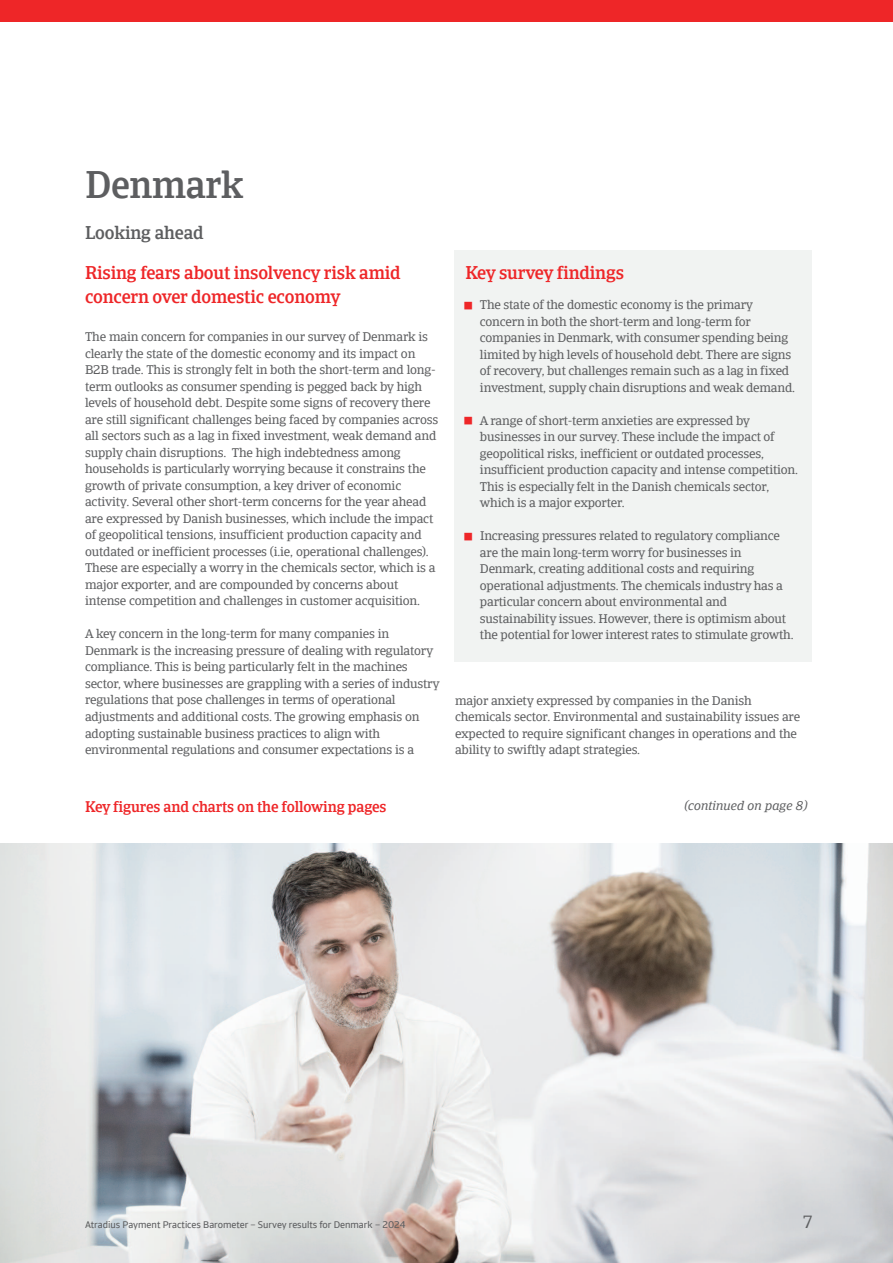
<style>
.page{position:relative;width:893px;height:1263px;background:#fff}
.page>*{position:absolute;margin:0;border:0;box-sizing:border-box;transform-origin:0 0}
.t1{font:500 37.5px "Catalana";letter-spacing:-.01em;color:#5d5e60}
.t2{font:500 18px/24px "Catalana";letter-spacing:-.01em;color:#ee2628}
.t3{font:500 18px "Catalana";letter-spacing:-.01em;color:#5d5e60}
.t4{font:18px "Catalana";color:#5d5e60}
.t5{font:500 15px "Catalana";letter-spacing:-.01em;color:#ee2628}
.t6{font:12.75px/16.5px "Catalana";letter-spacing:-.015em;color:#5d5e60}
.t7{font:italic 12.75px "Catalana";color:#5d5e60}
.t8{font:9.75px "Catalana Sans";color:#5d5e60}
.s1{font-family:"Menlo";font-weight:700;font-style:italic;color:#ee2628}
</style>
<div class="page">
<div style="left:0;top:0;width:893px;height:21px;background:#ee2628"></div>
<img style="left:0;top:844px;width:893px;height:419px">
<div style="left:455px;top:250px;width:357px;height:412px;background:#f1f3f2"></div>
<h1 class="t1" style="left:85px;top:161px;width:160px">Denmark</h1>
<h2 class="t3" style="left:85px;top:221px;width:120px">Looking ahead</h2>
<h2 class="t2" style="left:85px;top:261px;width:317px">Rising fears about insolvency risk amid concern over domestic economy</h2>
<h2 class="t2" style="left:465px;top:261px;width:160px">Key survey findings</h2>
<p class="t6" style="left:480px;top:297px;width:317px;text-indent:-16px"><span class="s1">■</span> The state of the domestic economy is the primary concern in both the short-term and long-term for companies in Denmark, with consumer spending being limited by high levels of household debt. There are signs of recovery, but challenges remain such as a lag in fixed investment, supply chain disruptions and weak demand.</p>
<p class="t6" style="left:480px;top:412px;width:320px;text-indent:-16px"><span class="s1">■</span> A range of short-term anxieties are expressed by businesses in our survey. These include the impact of geopolitical risks, inefficient or outdated processes, insufficient production capacity and intense competition.<br>This is especially felt in the Danish chemicals sector, which is a major exporter.</p>
<p class="t6" style="left:480px;top:528px;width:315px;text-indent:-16px"><span class="s1">■</span> Increasing pressures related to regulatory compliance are the main long-term worry for businesses in Denmark, creating additional costs and requiring operational adjustments. The chemicals industry has a particular concern about environmental and sustainability issues. However, there is optimism about the potential for lower interest rates to stimulate growth.</p>
<p class="t6" style="left:85px;top:329px;width:355px">The main concern for companies in our survey of Denmark is clearly the state of the domestic economy and its impact on B2B trade. This is strongly felt in both the short-term and long&shy;term outlooks as consumer spending is pegged back by high levels of household debt. Despite some signs of recovery there are still significant challenges being faced by companies across all sectors such as a lag in fixed investment, weak demand and supply chain disruptions. The high indebtedness among households is particularly worrying because it constrains the growth of private consumption, a key driver of economic activity. Several other short-term concerns for the year ahead are expressed by Danish businesses, which include the impact of geopolitical tensions, insufficient production capacity and outdated or inefficient processes (i.ie, operational challenges).<br>These are especially a worry in the chemicals sector, which is a major exporter, and are compounded by concerns about intense competition and challenges in customer acquisition.</p>
<p class="t6" style="left:85px;top:626px;width:356px">A key concern in the long-term for many companies in Denmark is the increasing pressure of dealing with regulatory compliance. This is being particularly felt in the machines sector, where businesses are grappling with a series of industry regulations that pose challenges in terms of operational adjustments and additional costs. The growing emphasis on adopting sustainable business practices to align with environmental regulations and consumer expectations is a</p>
<p class="t6" style="left:455px;top:692px;width:347px">major anxiety expressed by companies in the Danish chemicals sector. Environmental and sustainability issues are expected to require significant changes in operations and the ability to swiftly adapt strategies.</p>
<p class="t5" style="left:85px;top:797px;width:303px">Key figures and charts on the following pages</p>
<p class="t7" style="left:685px;top:797px;width:125px">(continued on page 8)</p>
<p class="t8" style="left:85px;top:1218px;width:322px">Atradius Payment Practices Barometer – Survey results for Denmark – 2024</p>
<h2 class="t4" style="left:803px;top:1210px;width:11px">7</h2>
</div>
